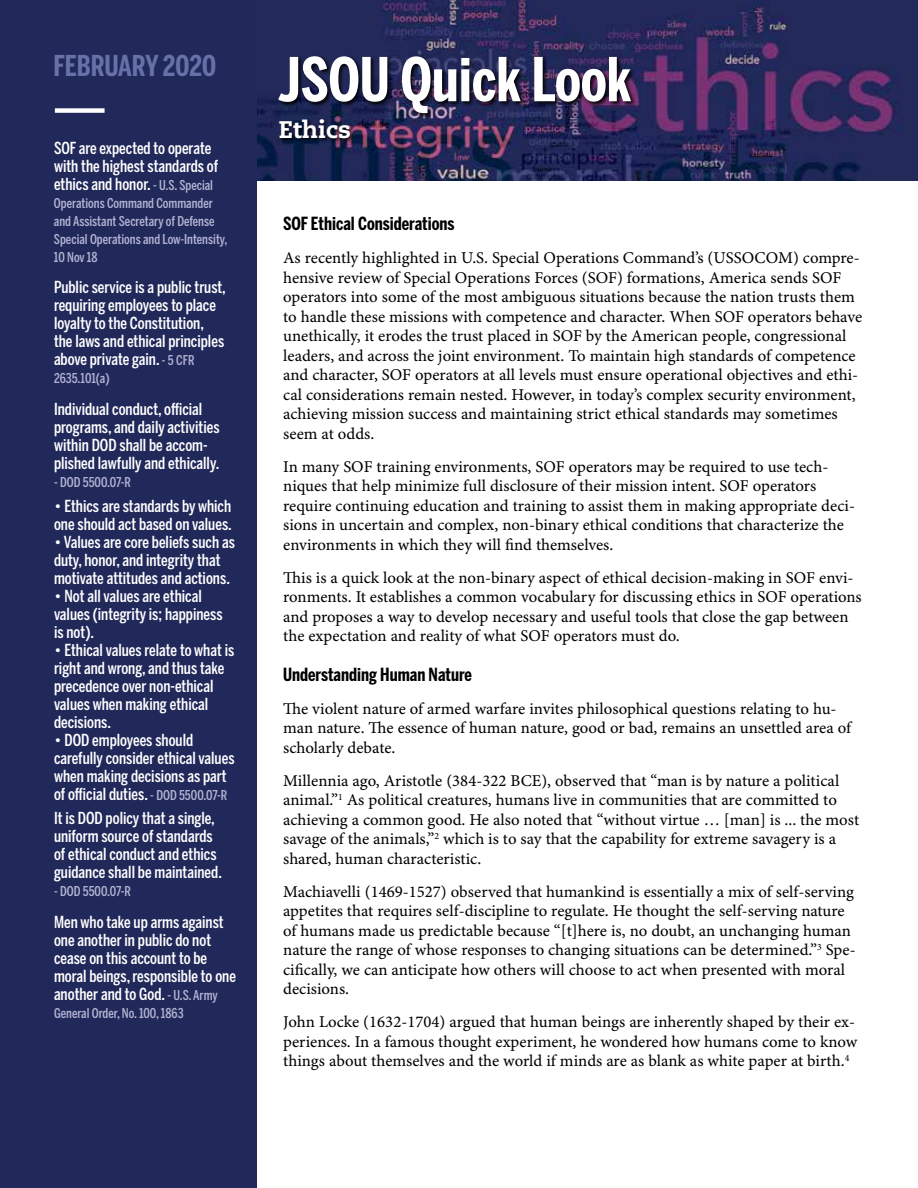
<style>
.page{position:relative;width:918px;height:1188px;background:#fff}
.page>*{position:absolute;margin:0;border:0;box-sizing:border-box;transform-origin:0 0}
.t1{font:700 60px "Benton Sans Comp";color:#fff}
.t2{font:800 24px "Caecilia LT Std";color:#fff}
.t3{font:700 18px "Benton Sans Comp";color:#000}
.t4{font:16.5px/19.5px "Minion Pro Capt";letter-spacing:-.005em;color:#000}
.t5{font:500 16.5px/18px "Benton Sans Comp";color:#fff}
.t6{font:500 13.5px/18px "Benton Sans Comp";color:#b1b3d1}
.s1{font-size:13.5px;color:#b1b3d1}
</style>
<div class="page">
<img style="left:256px;top:0;width:662px;height:181px">
<div style="left:0;top:0;width:256px;height:1188px;background:#21285a"></div>
<div style="left:55px;top:108px;width:50px;height:5px;background:#fff"></div>
<div style="left:277px;top:55px;width:360px;height:64px;background:#000;opacity:.9"></div>
<div style="left:278px;top:118px;width:78px;height:25px;background:#000;opacity:.95"></div>
<h1 class="t1" style="left:53px;top:45px;width:580px"><sup>FEBRUARY</sup> <sup>2020</sup> JSOU Quick Look</h1>
<h2 class="t2" style="left:279px;top:115px;width:74px">Ethics</h2>
<p class="t5" style="left:54px;top:139px;width:166px">SOF are expected to operate with the highest standards of ethics and honor. <span class="s1">- U.S. Special</span></p>
<p class="t6" style="left:54px;top:194px;width:175px">Operations Command Commander and Assistant Secretary of Defense<br>Special Operations and Low-Intensity,<br>10 Nov 18</p>
<p class="t5" style="left:54px;top:279px;width:173px">Public service is a public trust, requiring employees to place loyalty to the Constitution, the laws and ethical principles above private gain. <span class="s1">- 5 CFR</span></p>
<p class="t6" style="left:54px;top:370px;width:57px">2635.101(a)</p>
<p class="t5" style="left:54px;top:400px;width:167px">Individual conduct, official programs, and daily activities within DOD shall be accom&shy;plished lawfully and ethically.</p>
<p class="t6" style="left:54px;top:473px;width:78px">- DOD 5500.07-R</p>
<p class="t5" style="left:54px;top:497px;width:179px">• Ethics are standards by which one should act based on values.</p>
<p class="t5" style="left:54px;top:533px;width:182px">• Values are core beliefs such as duty, honor, and integrity that motivate attitudes and actions.</p>
<p class="t5" style="left:54px;top:587px;width:170px">• Not all values are ethical values (integrity is; happiness is not).</p>
<p class="t5" style="left:54px;top:641px;width:182px">• Ethical values relate to what is right and wrong, and thus take precedence over non-ethical values when making ethical decisions.</p>
<p class="t5" style="left:54px;top:731px;width:182px">• DOD employees should carefully consider ethical values when making decisions as part of official duties. <span class="s1">- DOD 5500.07-R</span></p>
<p class="t5" style="left:54px;top:810px;width:170px">It is DOD policy that a single, uniform source of standards of ethical conduct and ethics guidance shall be maintained.</p>
<p class="t6" style="left:54px;top:883px;width:78px">- DOD 5500.07-R</p>
<p class="t5" style="left:54px;top:913px;width:184px">Men who take up arms against one another in public do not cease on this account to be moral beings, responsible to one another and to God. <span class="s1">- U.S. Army</span></p>
<p class="t6" style="left:54px;top:1004px;width:131px">General Order, No. 100, 1863</p>
<p class="t3" style="left:283px;top:213px;width:173px">SOF Ethical Considerations</p>
<p class="t4" style="left:283px;top:249px;width:581px">As recently highlighted in U.S. Special Operations Command’s (USSOCOM) compre&shy;hensive review of Special Operations Forces (SOF) formations, America sends SOF operators into some of the most ambiguous situations because the nation trusts them to handle these missions with competence and character. When SOF operators behave unethically, it erodes the trust placed in SOF by the American people, congressional leaders, and across the joint environment. To maintain high standards of competence and character, SOF operators at all levels must ensure operational objectives and ethi&shy;cal considerations remain nested. However, in today’s complex security environment, achieving mission success and maintaining strict ethical standards may sometimes seem at odds.</p>
<p class="t4" style="left:283px;top:457px;width:573px">In many SOF training environments, SOF operators may be required to use tech&shy;niques that help minimize full disclosure of their mission intent. SOF operators require continuing education and training to assist them in making appropriate deci&shy;sions in uncertain and complex, non-binary ethical conditions that characterize the environments in which they will find themselves.</p>
<p class="t4" style="left:283px;top:568px;width:580px">This is a quick look at the non-binary aspect of ethical decision-making in SOF envi&shy;ronments. It establishes a common vocabulary for discussing ethics in SOF operations and proposes a way to develop necessary and useful tools that close the gap between the expectation and reality of what SOF operators must do.</p>
<p class="t3" style="left:283px;top:664px;width:190px">Understanding Human Nature</p>
<p class="t4" style="left:283px;top:700px;width:569px">The violent nature of armed warfare invites philosophical questions relating to hu&shy;man nature. The essence of human nature, good or bad, remains an unsettled area of scholarly debate.</p>
<p class="t4" style="left:283px;top:772px;width:577px">Millennia ago, Aristotle (384-322 BCE), observed that “man is by nature a political animal.”<sup>1</sup> As political creatures, humans live in communities that are committed to achieving a common good. He also noted that “without virtue … [man] is ... the most savage of the animals,”<sup>2</sup> which is to say that the capability for extreme savagery is a shared, human characteristic.</p>
<p class="t4" style="left:283px;top:883px;width:574px">Machiavelli (1469-1527) observed that humankind is essentially a mix of self-serving appetites that requires self-discipline to regulate. He thought the self-serving nature of humans made us predictable because “[t]here is, no doubt, an unchanging human nature the range of whose responses to changing situations can be determined.”<sup>3</sup> Spe&shy;cifically, we can anticipate how others will choose to act when presented with moral decisions.</p>
<p class="t4" style="left:283px;top:1013px;width:576px">John Locke (1632-1704) argued that human beings are inherently shaped by their ex&shy;periences. In a famous thought experiment, he wondered how humans come to know things about themselves and the world if minds are as blank as white paper at birth.<sup>4</sup></p>
</div>
